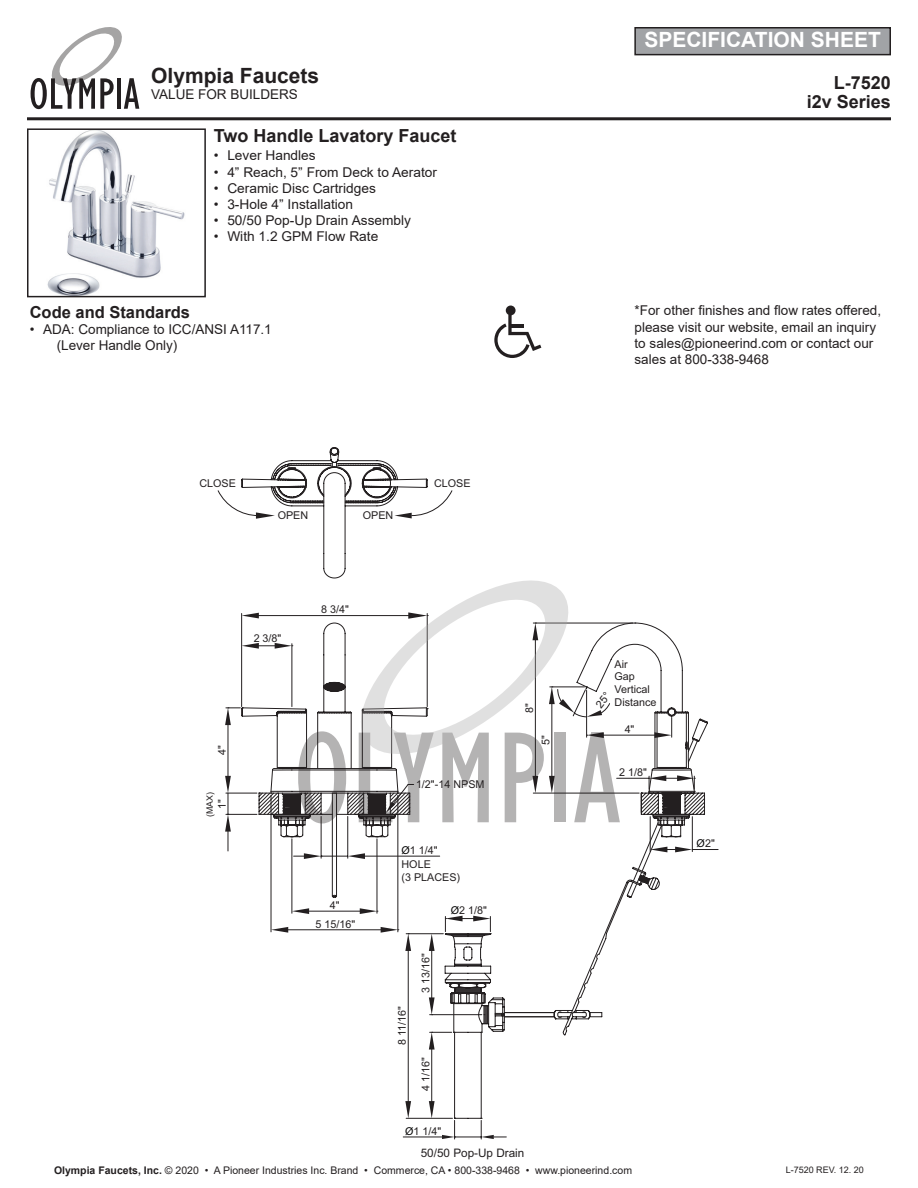
<style>
.page{position:relative;width:918px;height:1188px;background:#fff}
.page>*{position:absolute;margin:0;border:0;box-sizing:border-box;transform-origin:0 0}
.t1{font:700 21px "Arial";color:#fff}
.t2{font:700 21px "Arial";color:#231f20}
.t3{font:700 18px "Arial";color:#231f20}
.t4{font:700 16.5px "Arial";color:#231f20}
.t5{font:13.5px/16.2px "Arial";color:#231f20}
.t6{font:11.7px "Arial";color:#231f20}
.t7{font:10.8px/18.5px "Arial";color:#231f20}
.t8{font:10.5px "Arial";color:#231f20}
.t9{font:9px "Arial";color:#231f20}
.t10{font:8.85px "Arial";color:#231f20}
.s1{color:#030303}
.s2{font-weight:700}
</style>
<div class="page">
<svg style="left:270px;top:859px;width:129px;height:55px"></svg>
<svg style="left:360px;top:908px;width:18px;height:6px"></svg>
<hr style="left:271px;top:795px;width:1px;height:137px;background:#231f20">
<hr style="left:397px;top:795px;width:1px;height:137px;background:#231f20">
<hr style="left:284px;top:929px;width:101px;height:1px;background:#231f20">
<svg style="left:271px;top:927px;width:17px;height:6px"></svg>
<svg style="left:381px;top:927px;width:18px;height:6px"></svg>
<svg style="left:611px;top:859px;width:49px;height:65px"></svg>
<hr style="left:403px;top:1137px;width:39px;height:1px;background:#231f20">
<svg style="left:429px;top:1120px;width:78px;height:19px"></svg>
<hr style="left:406px;top:1118px;width:46px;height:1px;background:#231f20">
<hr style="left:406px;top:933px;width:37px;height:1px;background:#231f20">
<svg style="left:405px;top:1101px;width:3px;height:17px"></svg>
<svg style="left:405px;top:934px;width:3px;height:17px"></svg>
<svg style="left:408px;top:915px;width:203px;height:204px"></svg>
<svg style="left:292px;top:908px;width:17px;height:6px"></svg>
<svg style="left:31px;top:27px;width:108px;height:82px"></svg>
<hr style="left:27px;top:117px;width:864px;height:3px;background:#231f20">
<img style="left:47px;top:131px;width:138px;height:163px">
<div style="left:27px;top:128px;width:179px;height:169px;border:2px solid #231f20"></div>
<div style="left:635px;top:28px;width:255px;height:27px;background:#a1a3a6"></div>
<div style="left:634px;top:27px;width:257px;height:28px;border:2px solid #231f20"></div>
<svg style="left:494px;top:314px;width:47px;height:44px"></svg>
<div style="left:506px;top:306px;width:10px;height:9px;background:#231f20;border-radius:50%"></div>
<svg style="left:217px;top:447px;width:491px;height:412px"></svg>
<h1 class="t2" style="left:151px;top:61px;width:170px">Olympia Faucets</h1>
<p class="t5" style="left:151px;top:87px;width:148px">VALUE FOR BUILDERS</p>
<h2 class="t3" style="left:214px;top:123px;width:244px">Two Handle Lavatory Faucet</h2>
<p class="t5" style="left:214px;top:147px;width:103px">• Lever Handles</p>
<p class="t5" style="left:214px;top:164px;width:225px">• 4” Reach, 5” From Deck to Aerator</p>
<p class="t5" style="left:214px;top:180px;width:164px">• Ceramic Disc Cartridges</p>
<p class="t5" style="left:214px;top:196px;width:141px">• 3-Hole 4” Installation</p>
<p class="t5" style="left:214px;top:212px;width:199px">• 50/50 Pop-Up Drain Assembly</p>
<p class="t5" style="left:214px;top:228px;width:166px">• With 1.2 GPM Flow Rate</p>
<p class="t4" style="left:30px;top:300px;width:162px">Code and Standards</p>
<p class="t5" style="left:57px;top:321px;width:217px;text-indent:-27px">• ADA: Compliance to ICC/ANSI A117.1 (Lever Handle Only)</p>
<p class="t7" style="left:199px;top:474px;width:38px">CLOSE</p>
<p class="t7" style="left:278px;top:506px;width:32px">OPEN</p>
<p class="t7" style="left:363px;top:506px;width:32px">OPEN</p>
<p class="t7" style="left:434px;top:474px;width:38px">CLOSE</p>
<p class="t7" style="left:254px;top:629px;width:29px">2 3/8"</p>
<p class="t7" style="left:321px;top:600px;width:29px">8 3/4"</p>
<p class="t7" style="left:213px;top:755px;width:11px;rotate:-90deg">4"</p>
<p class="t10" style="left:204px;top:817px;width:26px;rotate:-90deg">(MAX)</p>
<p class="t7" style="left:213px;top:809px;width:11px;rotate:-90deg">1"</p>
<p class="t7" style="left:316px;top:896px;width:41px;text-align:center">4"<br>5 15/16"</p>
<p class="t7" style="left:416px;top:775px;width:70px">1/2"-14 NPSM</p>
<p class="t7" style="left:520px;top:713px;width:11px;rotate:-90deg">8"</p>
<p class="t7" style="left:537px;top:745px;width:11px;rotate:-90deg">5"</p>
<p class="t7" style="left:402px;top:841px;width:38px"><span class="s1">Ø</span>1 1/4"</p>
<p class="t7" style="left:402px;top:859px;width:60px;line-height:12.5px">HOLE<br>(3 PLACES)</p>
<p class="t7" style="left:451px;top:901px;width:38px"><span class="s1">Ø</span>2 1/8"</p>
<p class="t7" style="left:393px;top:1045px;width:40px;rotate:-90deg">8 11/16"</p>
<p class="t7" style="left:417px;top:993px;width:41px;rotate:-90deg">3 13/16"</p>
<p class="t7" style="left:417px;top:1091px;width:35px;rotate:-90deg">4 1/16"</p>
<p class="t7" style="left:405px;top:1122px;width:38px"><span class="s1">Ø</span>1 1/4"</p>
<p class="t6" style="left:421px;top:1145px;width:105px">50/50 Pop-Up Drain</p>
<h1 class="t1" style="left:644px;top:25px;width:238px">SPECIFICATION SHEET</h1>
<h2 class="t3" style="left:834px;top:70px;width:59px">L-7520</h2>
<h2 class="t3" style="left:807px;top:89px;width:86px">i2v Series</h2>
<p class="t5" style="left:635px;top:302px;width:248px">*For other finishes and flow rates offered, please visit our website, email an inquiry to sales@pioneerind.com or contact our sales at 800-338-9468</p>
<p class="t7" style="left:615px;top:659px;width:22px;line-height:11.6px">Air<br>Gap</p>
<p class="t7" style="left:615px;top:683px;width:43px;line-height:12.9px">Vertical<br>Distance</p>
<p class="t7" style="left:625px;top:720px;width:11px">4"</p>
<p class="t7" style="left:619px;top:763px;width:29px">2 1/8"</p>
<p class="t7" style="left:697px;top:835px;width:20px"><span class="s1">Ø</span>2"</p>
<p class="t8" style="left:54px;top:1163px;width:580px"><span class="s2">Olympia Faucets, Inc.</span> © 2020 • A Pioneer Industries Inc. Brand • Commerce, CA • 800-338-9468 • www.pioneerind.com</p>
<p class="t9" style="left:786px;top:1164px;width:80px">L-7520 REV. 12. 20</p>
</div>
